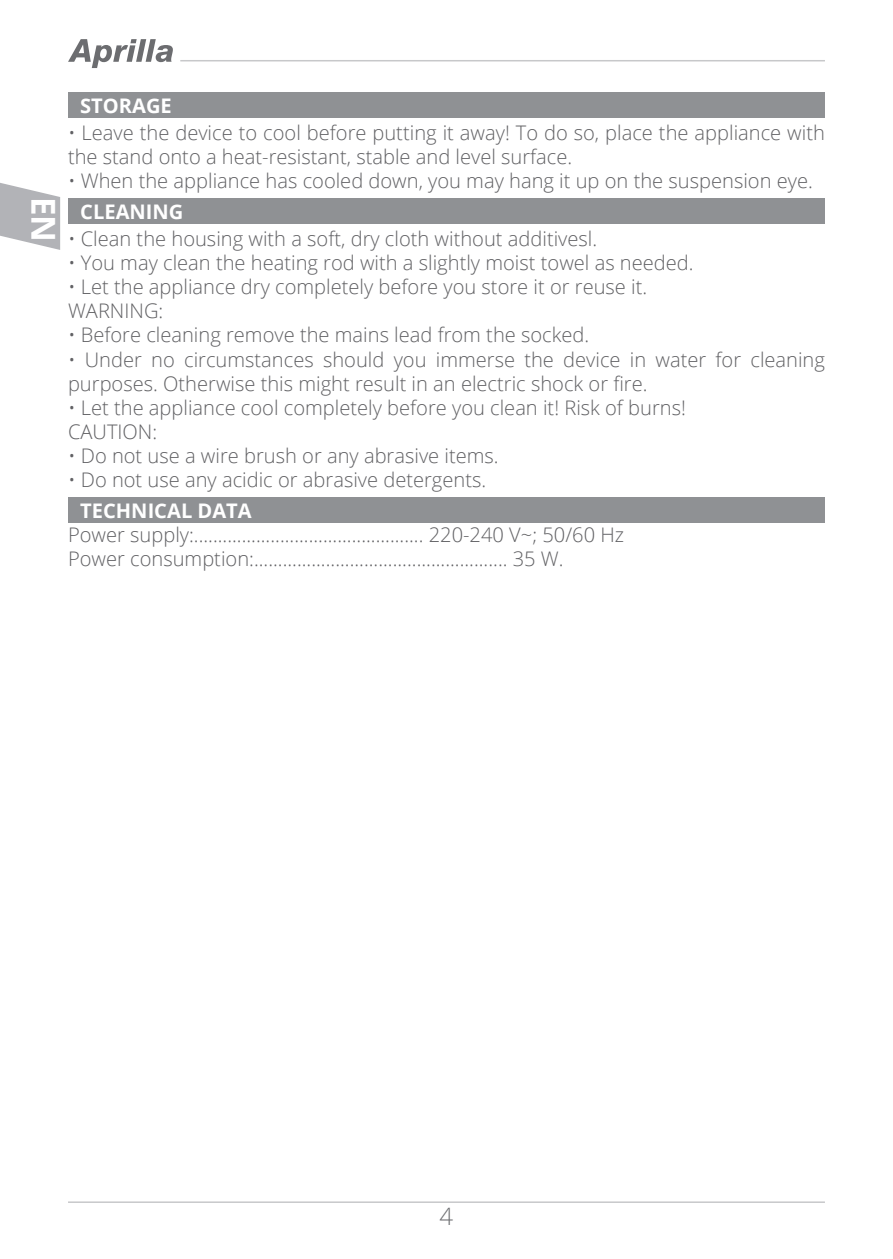
<style>
.page{position:relative;width:893px;height:1259px;background:#fff}
.page>*{position:absolute;margin:0;border:0;box-sizing:border-box;transform-origin:0 0}
.t1{font:700 33px "Open Sans";color:#fff}
.t2{font:300 24px "Open Sans";color:#6c6d70}
.t3{font:300 20.1px/24px "Open Sans";color:#616164}
.t4{font:700 20.1px "Open Sans";color:#fff}
</style>
<div class="page">
<hr style="left:180px;top:60px;width:645px;height:1px;background:#c7c8ca">
<hr style="left:68px;top:1201px;width:757px;height:2px;background:#c7c8ca">
<svg style="left:68px;top:39px;width:105px;height:29px"></svg>
<svg style="left:0;top:183px;width:60px;height:67px"></svg>
<div style="left:68px;top:92px;width:757px;height:26px;background:#8f9194"></div>
<div style="left:68px;top:199px;width:757px;height:25px;background:#8f9194"></div>
<div style="left:68px;top:497px;width:757px;height:26px;background:#8f9194"></div>
<h1 class="t1" style="left:67px;top:197px;width:46px;rotate:90deg">EN</h1>
<p class="t4" style="left:80px;top:91px;width:93px">STORAGE</p>
<p class="t3" style="left:68px;top:120px;width:758px">• Leave the device to cool before putting it away! To do so, place the appliance with the stand onto a heat-resistant, stable and level surface.</p>
<p class="t3" style="left:68px;top:168px;width:746px">• When the appliance has cooled down, you may hang it up on the suspension eye.</p>
<p class="t3" style="left:68px;top:226px;width:531px">• Clean the housing with a soft, dry cloth without additivesl.</p>
<p class="t3" style="left:68px;top:250px;width:627px">• You may clean the heating rod with a slightly moist towel as needed.</p>
<p class="t3" style="left:68px;top:274px;width:581px">• Let the appliance dry completely before you store it or reuse it.<br>WARNING:</p>
<p class="t3" style="left:68px;top:322px;width:523px">• Before cleaning remove the mains lead from the socked.</p>
<p class="t3" style="left:68px;top:347px;width:758px">• Under no circumstances should you immerse the device in water for cleaning purposes. Otherwise this might result in an electric shock or fire.</p>
<p class="t3" style="left:68px;top:395px;width:619px">• Let the appliance cool completely before you clean it! Risk of burns!<br>CAUTION:</p>
<p class="t3" style="left:68px;top:443px;width:432px">• Do not use a wire brush or any abrasive items.</p>
<p class="t3" style="left:68px;top:467px;width:420px">• Do not use any acidic or abrasive detergents.</p>
<p class="t3" style="left:68px;top:522px;width:558px">Power supply:................................................ 220-240 V~; 50/60 Hz<br>Power consumption:..................................................... 35 W.</p>
<p class="t4" style="left:80px;top:198px;width:105px">CLEANING</p>
<p class="t4" style="left:80px;top:496px;width:173px">TECHNICAL DATA</p>
<p class="t2" style="left:440px;top:1200px;width:15px">4</p>
</div>
